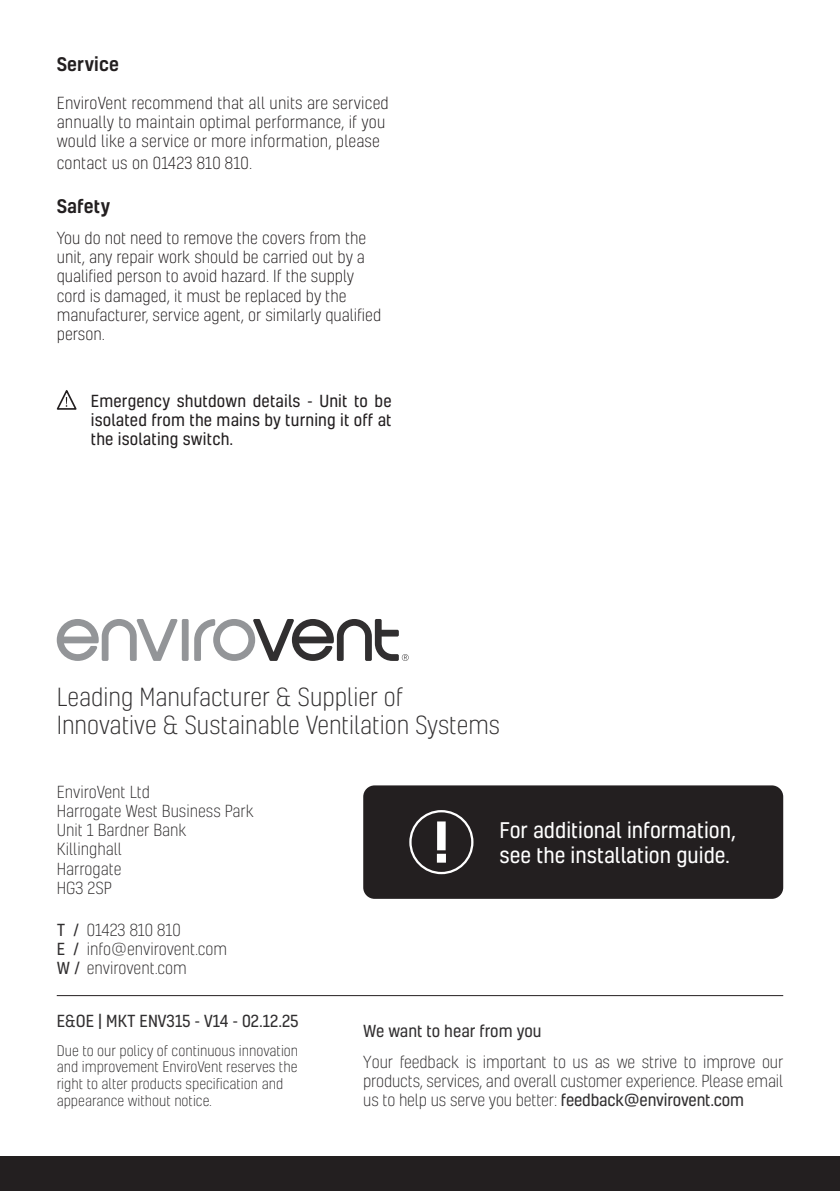
<style>
.page{position:relative;width:840px;height:1191px;background:#fff}
.page>*{position:absolute;margin:0;border:0;box-sizing:border-box;transform-origin:0 0}
.t1{font:300 24px/28.8px "Kelson";color:#312f30}
.t2{font:20.8px/24.8px "Kelson";color:#fff}
.t3{font:500 18px "Kelson";letter-spacing:.01em;color:#231f20}
.t4{font:300 16px/19.2px "Kelson";color:#231f20}
.t5{font:300 16px/19.2px "Kelson";color:#312f30}
.t6{font:16px/19.2px "Kelson";letter-spacing:.01em;color:#231f20;text-align:justify}
.t7{font:16px "Kelson";color:#312f30}
.t8{font:300 14px/16.8px "Kelson";color:#312f30}
.s1{font-weight:400}
</style>
<div class="page">
<div style="left:0;top:1157px;width:839px;height:34px;background:#231f20"></div>
<hr style="left:57px;top:995px;width:725px;height:1px;background:#231f20">
<div style="left:363px;top:785px;width:419px;height:114px;background:#231f20;border-radius:11px"></div>
<div style="left:409px;top:810px;width:64px;height:64px;border:2px solid #fff;border-radius:50%"></div>
<svg style="left:436px;top:821px;width:9px;height:41px"></svg>
<svg style="left:57px;top:619px;width:351px;height:42px"></svg>
<svg style="left:56px;top:390px;width:21px;height:20px"></svg>
<p class="t3" style="left:57px;top:51px;width:64px">Service</p>
<p class="t4" style="left:57px;top:93px;width:333px">EnviroVent recommend that all units are serviced annually to maintain optimal performance, if you would like a service or more information, please</p>
<p class="t4" style="left:57px;top:153px;width:197px">contact us on 01423 810 810.</p>
<p class="t3" style="left:57px;top:194px;width:55px">Safety</p>
<p class="t4" style="left:57px;top:228px;width:326px">You do not need to remove the covers from the unit, any repair work should be carried out by a qualified person to avoid hazard. If the supply cord is damaged, it must be replaced by the manufacturer, service agent, or similarly qualified person.</p>
<p class="t6" style="left:91px;top:391px;width:302px">Emergency shutdown details - Unit to be isolated from the mains by turning it off at the isolating switch.</p>
<h1 class="t1" style="left:57px;top:682px;width:444px">Leading Manufacturer &amp; Supplier of<br>Innovative &amp; Sustainable Ventilation Systems</h1>
<p class="t5" style="left:57px;top:782px;width:198px">EnviroVent Ltd<br>Harrogate West Business Park<br>Unit 1 Bardner Bank<br>Killinghall<br>Harrogate<br>HG3 2SP</p>
<p class="t5" style="left:57px;top:919px;width:172px"><span class="s1">T /</span> 01423 810 810<br><span class="s1">E /</span> info@envirovent.com<br><span class="s1">W /</span> envirovent.com</p>
<p class="t7" style="left:57px;top:1010px;width:243px">E&amp;OE | MKT ENV315 - V14 - 02.12.25</p>
<p class="t8" style="left:57px;top:1041px;width:243px">Due to our policy of continuous innovation and improvement EnviroVent reserves the right to alter products specification and appearance without notice.</p>
<h2 class="t2" style="left:499px;top:817px;width:238px">For additional information, see the installation guide.</h2>
<p class="t7" style="left:363px;top:1020px;width:180px">We want to hear from you</p>
<p class="t5" style="left:363px;top:1052px;width:421px;text-align:justify">Your feedback is important to us as we strive to improve our products, services, and overall customer experience. Please email us to help us serve you better: <span class="s1">feedback@envirovent.com</span></p>
</div>
